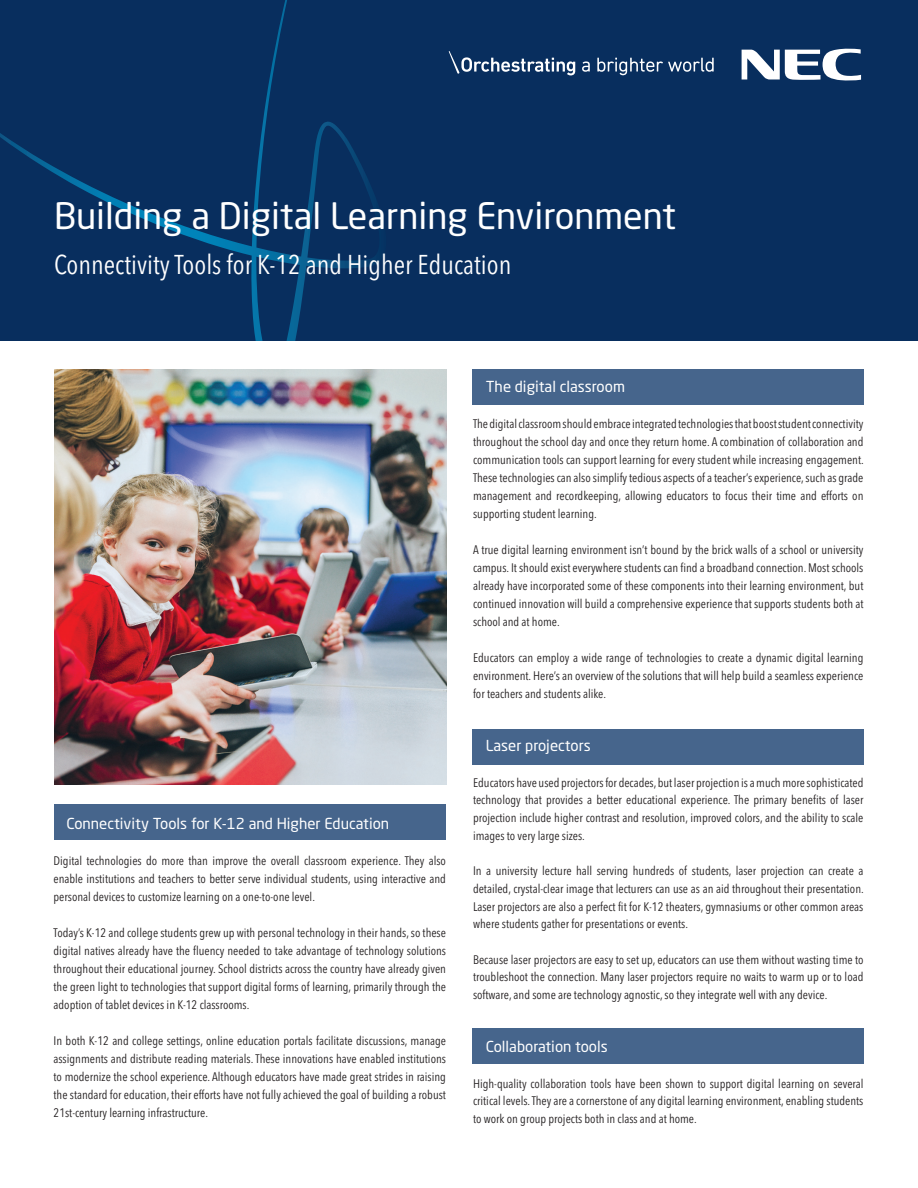
<style>
.page{position:relative;width:918px;height:1188px;background:#fff}
.page>*{position:absolute;margin:0;border:0;box-sizing:border-box;transform-origin:0 0}
.t1{font:36px "Neo Sans Std";color:#fff}
.t2{font:condensed 27px "Avenir Next LT Pro";color:#fff}
.t3{font:15px "Neo Sans Std";color:#fff}
.t4{font:condensed 12.3px/18px "Avenir Next LT Pro";color:#231f20;text-align:justify}
</style>
<div class="page">
<div style="left:472px;top:370px;width:392px;height:35px;background:#46658c"></div>
<div style="left:472px;top:729px;width:392px;height:35px;background:#46658c"></div>
<div style="left:472px;top:1029px;width:392px;height:35px;background:#46658c"></div>
<div style="left:54px;top:804px;width:392px;height:35px;background:#46658c"></div>
<div style="left:0;top:0;width:918px;height:343px;background:#082e5e"></div>
<svg style="left:0;top:0;width:376px;height:341px"></svg>
<svg style="left:742px;top:48px;width:119px;height:33px"></svg>
<svg style="left:582px;top:61px;width:8px;height:11px"></svg>
<svg style="left:597px;top:58px;width:117px;height:17px"></svg>
<svg style="left:449px;top:51px;width:126px;height:24px"></svg>
<div style="left:0;top:341px;width:918px;height:15px;background:#fff"></div>
<img style="left:54px;top:370px;width:393px;height:414px">
<h1 class="t1" style="left:54px;top:194px;width:624px">Building a Digital Learning Environment</h1>
<h2 class="t2" style="left:54px;top:249px;width:459px">Connectivity Tools for K-12 and Higher Education</h2>
<p class="t3" style="left:66px;top:814px;width:324px">Connectivity Tools for K-12 and Higher Education</p>
<p class="t4" style="left:54px;top:851px;width:394px">Digital technologies do more than improve the overall classroom experience. They also enable institutions and teachers to better serve individual students, using interactive and personal devices to customize learning on a one-to-one level.</p>
<p class="t4" style="left:54px;top:923px;width:394px">Today’s K-12 and college students grew up with personal technology in their hands, so these digital natives already have the fluency needed to take advantage of technology solutions throughout their educational journey. School districts across the country have already given the green light to technologies that support digital forms of learning, primarily through the adoption of tablet devices in K-12 classrooms.</p>
<p class="t4" style="left:54px;top:1031px;width:394px">In both K-12 and college settings, online education portals facilitate discussions, manage assignments and distribute reading materials. These innovations have enabled institutions to modernize the school experience. Although educators have made great strides in raising the standard for education, their efforts have not fully achieved the goal of building a robust 21st-century learning infrastructure.</p>
<p class="t3" style="left:486px;top:377px;width:141px">The digital classroom</p>
<p class="t4" style="left:473px;top:414px;width:392px">The digital classroom should embrace integrated technologies that boost student connectivity throughout the school day and once they return home. A combination of collaboration and communication tools can support learning for every student while increasing engagement.<br>These technologies can also simplify tedious aspects of a teacher’s experience, such as grade management and recordkeeping, allowing educators to focus their time and efforts on supporting student learning.</p>
<p class="t4" style="left:473px;top:540px;width:392px">A true digital learning environment isn’t bound by the brick walls of a school or university campus. It should exist everywhere students can find a broadband connection. Most schools already have incorporated some of these components into their learning environment, but continued innovation will build a comprehensive experience that supports students both at school and at home.</p>
<p class="t4" style="left:473px;top:648px;width:392px">Educators can employ a wide range of technologies to create a dynamic digital learning environment. Here’s an overview of the solutions that will help build a seamless experience for teachers and students alike.</p>
<p class="t3" style="left:486px;top:737px;width:107px">Laser projectors</p>
<p class="t4" style="left:473px;top:773px;width:392px">Educators have used projectors for decades, but laser projection is a much more sophisticated technology that provides a better educational experience. The primary benefits of laser projection include higher contrast and resolution, improved colors, and the ability to scale images to very large sizes.</p>
<p class="t4" style="left:473px;top:862px;width:392px">In a university lecture hall serving hundreds of students, laser projection can create a detailed, crystal-clear image that lecturers can use as an aid throughout their presentation.<br>Laser projectors are also a perfect fit for K-12 theaters, gymnasiums or other common areas where students gather for presentations or events.</p>
<p class="t4" style="left:473px;top:950px;width:392px">Because laser projectors are easy to set up, educators can use them without wasting time to troubleshoot the connection. Many laser projectors require no waits to warm up or to load software, and some are technology agnostic, so they integrate well with any device.</p>
<p class="t3" style="left:486px;top:1037px;width:124px">Collaboration tools</p>
<p class="t4" style="left:473px;top:1074px;width:392px">High-quality collaboration tools have been shown to support digital learning on several critical levels. They are a cornerstone of any digital learning environment, enabling students to work on group projects both in class and at home.</p>
</div>
